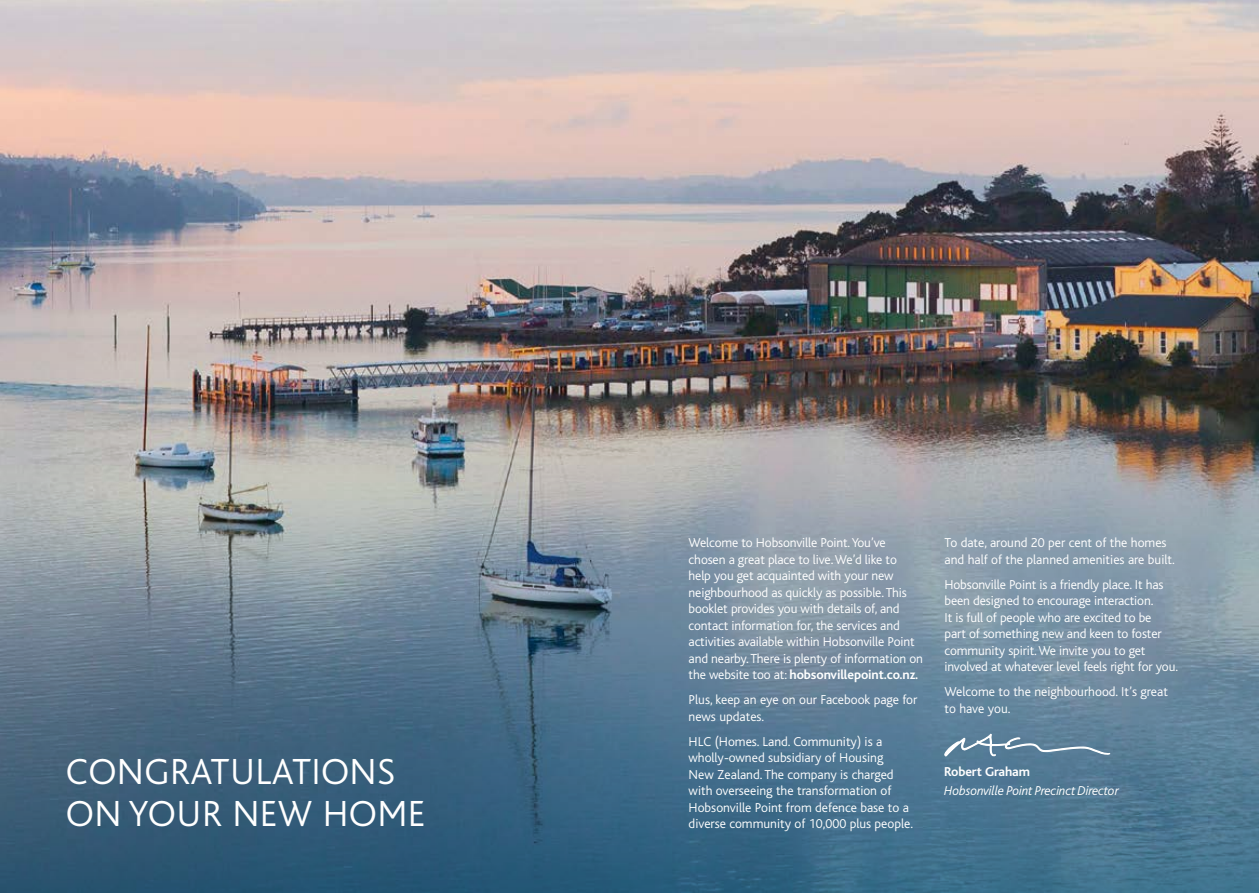
<style>
.page{position:relative;width:1259px;height:893px;background:#fff}
.page>*{position:absolute;margin:0;border:0;box-sizing:border-box;transform-origin:0 0}
.t1{font:300 37.95px/42.8px "Bliss";letter-spacing:.01em;color:#fff}
.t2{font:300 13.5px/16.5px "Bliss";letter-spacing:-.01em;color:#fff}
.t3{font:italic 300 13.5px "Bliss";letter-spacing:-.015em;color:#fff}
.t4{font:700 13.5px "Bliss";letter-spacing:-.01em;color:#fff}
.s1{font-weight:700}
</style>
<div class="page">
<img style="left:0;top:0;width:1259px;height:893px">
<svg style="left:943px;top:702px;width:167px;height:55px;background:#67889f"></svg>
<h1 class="t1" style="left:66px;top:751px;width:361px">Congratulations<br>On Your N ew Home</h1>
<p class="t2" style="left:688px;top:535px;width:236px">Welcome to Hobsonville Point. You’ve chosen a great place to live. We’d like to<br>help you get acquainted with your new neighbourhood as quickly as possible. This booklet provides you with details of, and contact information for, the services and activities available within Hobsonville Point and nearby. There is plenty of information on the website too at: <span class="s1">hobsonvillepoint.co.nz.</span></p>
<p class="t2" style="left:688px;top:692px;width:230px">Plus, keep an eye on our Facebook page for news updates.</p>
<p class="t2" style="left:688px;top:733px;width:226px">HLC (Homes. Land. Community) is a wholly-owned subsidiary of Housing<br>N ew Zealand. The company is charged with overseeing the transformation of Hobsonville Point from defence base to a diverse community of 10,000 plus people.</p>
<p class="t2" style="left:944px;top:535px;width:232px">To date, around 20 per cent of the homes and half of the planned amenities are built.</p>
<p class="t2" style="left:944px;top:576px;width:235px">Hobsonville Point is a friendly place. It has been designed to encourage interaction.<br>It is full of people who are excited to be<br>part of something new and keen to foster community spirit. We invite you to get involved at whatever level feels right for you.</p>
<p class="t2" style="left:944px;top:684px;width:225px">Welcome to the neighbourhood. It’s great to have you.</p>
<p class="t4" style="left:944px;top:764px;width:87px">Robert Graham</p>
<p class="t3" style="left:944px;top:784px;width:176px">Hobsonville Point Precinct Director</p>
</div>
